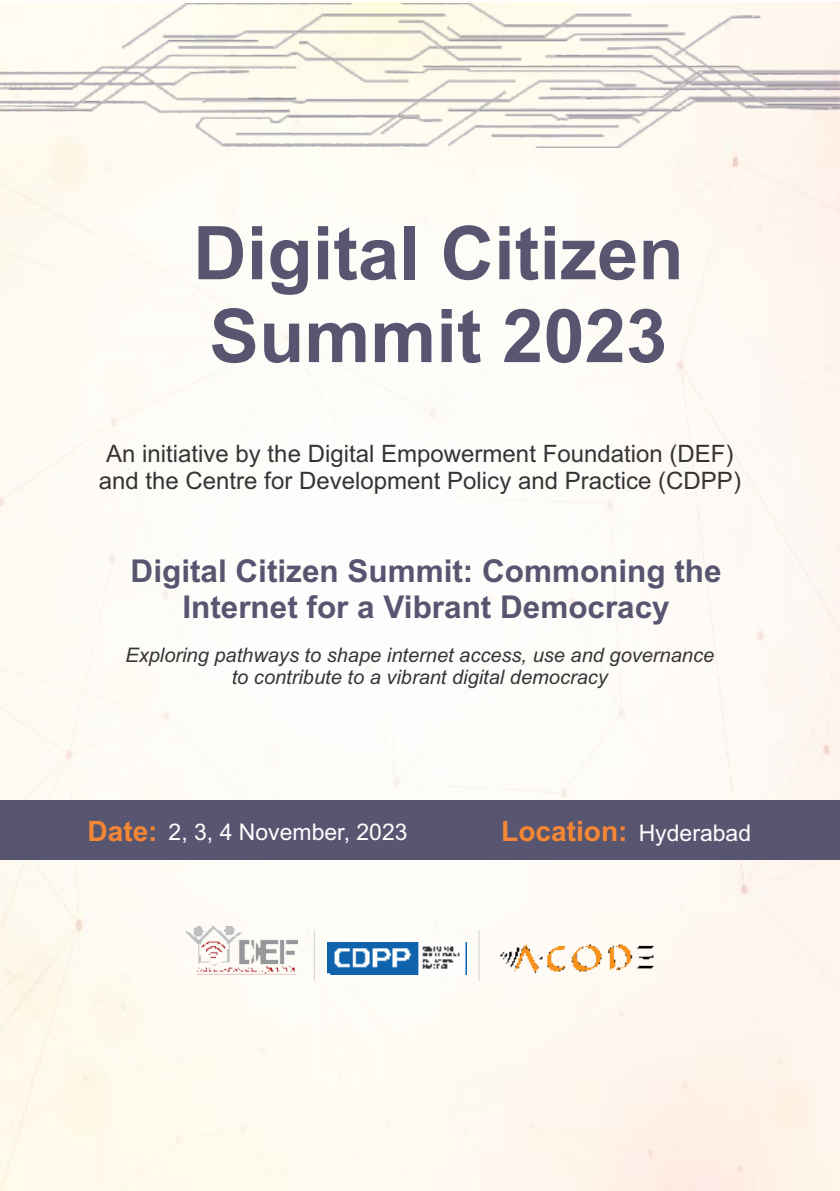
<style>
.page{position:relative;width:840px;height:1191px;background:#fff}
.page>*{position:absolute;margin:0;border:0;box-sizing:border-box;transform-origin:0 0}
.t1{font:700 74.2px/82.8px "Arial";color:#585570}
.t2{font:700 31.4px/35.2px "Arial";color:#585570;text-align:center}
.t3{font:700 28px "Arial";color:#f58634}
.t4{font:24px/26.8px "Arial";color:#373435;text-align:center}
.t5{font:23px "Arial";color:#fefefe}
.t6{font:italic 20px/22.4px "Arial";color:#373435;text-align:center}
.s1{font-weight:700;font-size:28px;color:#f58634}
.s2{font-weight:400;font-size:23px;color:#fefefe}
</style>
<div class="page">
<img style="left:0;top:2px;width:839px;height:1045px">
<div style="left:0;top:800px;width:839px;height:60px;background:#585570"></div>
<img style="left:186px;top:926px;width:111px;height:48px">
<img style="left:327px;top:942px;width:139px;height:32px">
<hr style="left:314px;top:930px;width:1px;height:51px;background:#d2d3d5">
<img style="left:484px;top:933px;width:182px;height:50px">
<hr style="left:478px;top:930px;width:1px;height:51px;background:#d2d3d5">
<img style="left:0;top:3px;width:839px;height:144px">
<h1 class="t1" style="left:193px;top:219px;width:492px">Digital Citizen<br>Summit 2023</h1>
<p class="t4" style="left:99px;top:443px;width:643px">An initiative by the Digital Empowerment Foundation (DEF) and the Centre for Development Policy and Practice (CDPP)</p>
<h2 class="t2" style="left:130px;top:556px;width:592px">Digital Citizen Summit: Commoning the<br>Internet for a Vibrant Democracy</h2>
<p class="t6" style="left:125px;top:645px;width:590px">Exploring pathways to shape internet access, use and governance to contribute to a vibrant digital democracy</p>
<p class="t5" style="left:87px;top:823px;width:321px"><span class="s1">Date:</span> 2, 3, 4 November, 2023</p>
<p class="t3" style="left:501px;top:820px;width:251px">Location: <span class="s2">Hyderabad</span></p>
</div>
